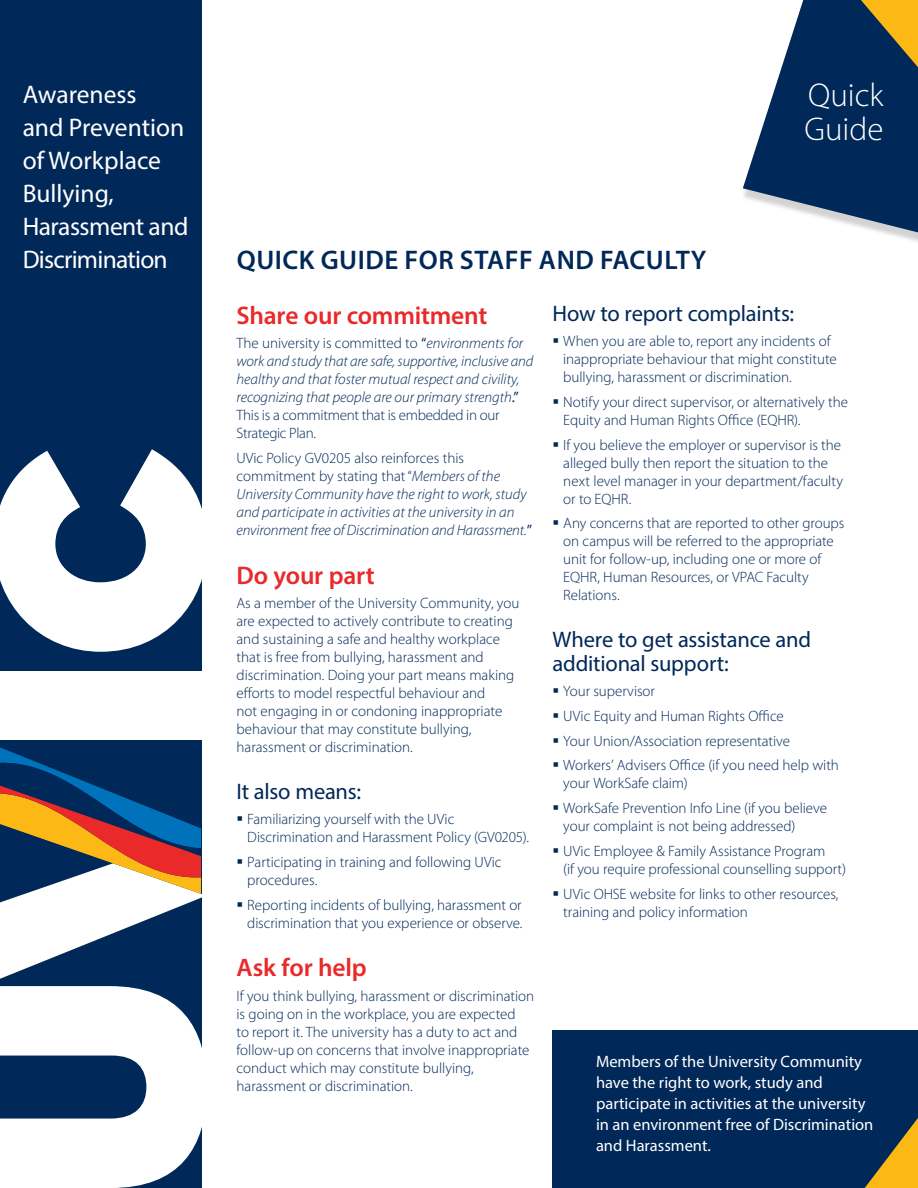
<style>
.page{position:relative;width:918px;height:1188px;background:#fff}
.page>*{position:absolute;margin:0;border:0;box-sizing:border-box;transform-origin:0 0}
.t1{font:300 33px/34.5px "Myriad Pro";color:#fff}
.Body_Light{font:600 27px "Myriad Pro";letter-spacing:.02em;color:#002858}
.t2{font:25.5px/33px "Myriad Pro";letter-spacing:-.01em;color:#fff}
.Subhead{font:600 25.5px "Myriad Pro";letter-spacing:-.01em;color:#e9292a}
.sub_sub{font:22.5px/24px "Myriad Pro";letter-spacing:-.01em;color:#002858}
.Body_Light-2{font:16.5px/21px "Myriad Pro";color:#fff}
.Body_Light-3{font:300 15px/18px "Myriad Pro";color:#002858}
.Body_Light-4{font:italic 300 15px/18px "Myriad Pro";color:#002858}
.s1{font-style:normal}
.s2{font-weight:400;font-style:normal}
</style>
<div class="page">
<div style="left:0;top:0;width:201px;height:1188px;background:#002858"></div>
<div style="left:741px;top:0;width:177px;height:248px;background:#231f20;opacity:.2"></div>
<svg style="left:743px;top:0;width:175px;height:232px"></svg>
<svg style="left:0;top:986px;width:201px;height:202px"></svg>
<div style="left:0;top:671px;width:201px;height:68px;background:#fff"></div>
<svg style="left:0;top:449px;width:201px;height:203px"></svg>
<svg style="left:0;top:747px;width:201px;height:232px"></svg>
<div style="left:553px;top:1030px;width:365px;height:158px;background:#002858"></div>
<svg style="left:865px;top:1118px;width:53px;height:70px"></svg>
<p class="t2" style="left:23px;top:78px;width:167px">Awareness<br>and Prevention of Workplace<br>Bullying,<br>Harassment and<br>Discrimination</p>
<p class="t1" style="left:805px;top:77px;width:80px">Quick<br>Guide</p>
<p class="Body_Light" style="left:237px;top:242px;width:471px">QUICK GUIDE FOR STAFF AND FACULTY</p>
<p class="Subhead" style="left:237px;top:299px;width:252px">Share our commitment</p>
<p class="Body_Light-4" style="left:237px;top:334px;width:298px"><span class="s1">The university is committed to</span> <span class="s2">“</span>environments for work and study that are safe, supportive, inclusive and healthy and that foster mutual respect and civility, recognizing that people are our primary strength<span class="s2">.” </span><span class="s1">This is a commitment that is embedded in our Strategic Plan.</span></p>
<p class="Body_Light-4" style="left:237px;top:449px;width:297px"><span class="s1">UVic Policy GV0205 also reinforces this commitment by stating that “</span>Members of the University Community have the right to work, study and participate in activities at the university in an environment free of Discrimination and Harassment.<span class="s2">”</span></p>
<p class="Subhead" style="left:237px;top:559px;width:140px">Do your part</p>
<p class="Body_Light-3" style="left:237px;top:594px;width:284px">As a member of the University Community, you are expected to actively contribute to creating and sustaining a safe and healthy workplace that is free from bullying, harassment and discrimination. Doing your part means making efforts to model respectful behaviour and<br>not engaging in or condoning inappropriate behaviour that may constitute bullying, harassment or discrimination.</p>
<p class="sub_sub" style="left:237px;top:779px;width:126px">It also means:</p>
<p class="Body_Light-3" style="left:247px;top:810px;width:283px">Familiarizing yourself with the UVic<br>Discrimination and Harassment Policy (GV0205).</p>
<p class="Body_Light-3" style="left:247px;top:853px;width:256px">Participating in training and following UVic procedures.</p>
<p class="Body_Light-3" style="left:247px;top:895px;width:277px">Reporting incidents of bullying, harassment or discrimination that you experience or observe.</p>
<p class="Subhead" style="left:237px;top:951px;width:132px">Ask for help</p>
<p class="Body_Light-3" style="left:237px;top:987px;width:299px">If you think bullying, harassment or discrimination is going on in the workplace, you are expected<br>to report it. The university has a duty to act and follow-up on concerns that involve inappropriate conduct which may constitute bullying, harassment or discrimination.</p>
<p class="sub_sub" style="left:553px;top:302px;width:243px">How to report complaints:</p>
<p class="Body_Light-3" style="left:563px;top:332px;width:275px">When you are able to, report any incidents of inappropriate behaviour that might constitute bullying, harassment or discrimination.</p>
<p class="Body_Light-3" style="left:563px;top:393px;width:286px">Notify your direct supervisor, or alternatively the<br>Equity and Human Rights Office (EQHR).</p>
<p class="Body_Light-3" style="left:563px;top:436px;width:281px">If you believe the employer or supervisor is the alleged bully then report the situation to the next level manager in your department/faculty or to EQHR.</p>
<p class="Body_Light-3" style="left:563px;top:514px;width:283px">Any concerns that are reported to other groups on campus will be referred to the appropriate unit for follow-up, including one or more of EQHR, Human Resources, or VPAC Faculty Relations.</p>
<p class="sub_sub" style="left:553px;top:627px;width:260px">Where to get assistance and additional support:</p>
<p class="Body_Light-3" style="left:563px;top:682px;width:93px">Your supervisor</p>
<p class="Body_Light-3" style="left:563px;top:707px;width:222px">UVic Equity and Human Rights Office</p>
<p class="Body_Light-3" style="left:563px;top:731px;width:228px">Your Union/Association representative</p>
<p class="Body_Light-3" style="left:563px;top:756px;width:277px">Workers’ Advisers Office (if you need help with your WorkSafe claim)</p>
<p class="Body_Light-3" style="left:563px;top:799px;width:265px">WorkSafe Prevention Info Line (if you believe your complaint is not being addressed)</p>
<p class="Body_Light-3" style="left:563px;top:842px;width:284px">UVic Employee &amp; Family Assistance Program<br>(if you require professional counselling support)</p>
<p class="Body_Light-3" style="left:563px;top:884px;width:277px">UVic OHSE website for links to other resources, training and policy information</p>
<p class="Body_Light-2" style="left:596px;top:1050px;width:279px">Members of the University Community have the right to work, study and participate in activities at the university in an environment free of Discrimination and Harassment.</p>
</div>
